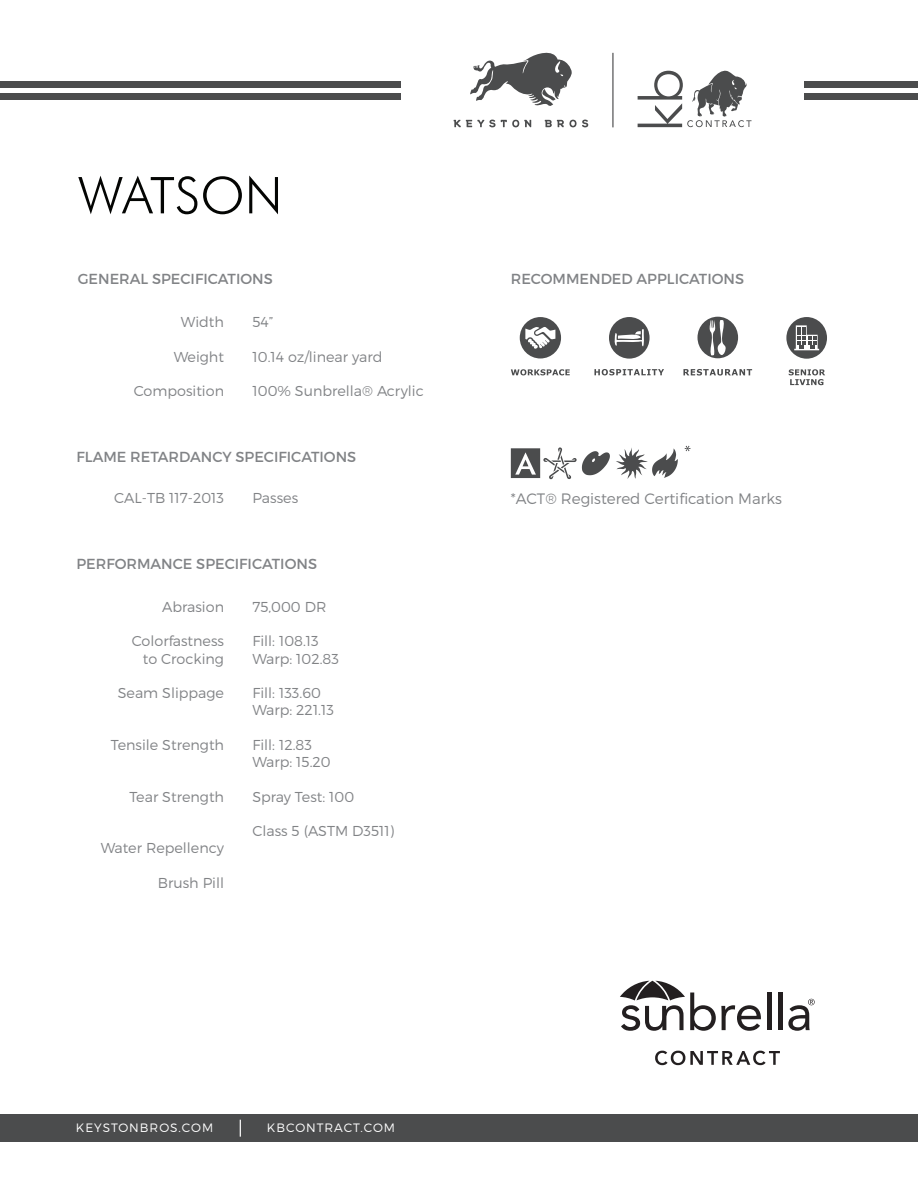
<style>
.page{position:relative;width:918px;height:1188px;background:#fff}
.page>*{position:absolute;margin:0;border:0;box-sizing:border-box;transform-origin:0 0}
.t1{font:300 50.7px "Futura BT";color:#040503}
.t2{font:300 15.15px "Montserrat";color:#818386}
.t3{font:14.55px "Montserrat";color:#818386}
.t4{font:300 14.4px "Montserrat";color:#818386}
.t5{font:300 12.15px "Montserrat";letter-spacing:.08em;color:#fff}
</style>
<div class="page">
<div style="left:0;top:1115px;width:918px;height:27px;background:#4b4c4d"></div>
<svg style="left:240px;top:1120px;width:1px;height:17px"></svg>
<div style="left:0;top:93px;width:400px;height:6px;background:#4b4c4d"></div>
<div style="left:0;top:81px;width:400px;height:6px;background:#4b4c4d"></div>
<div style="left:805px;top:93px;width:113px;height:6px;background:#4b4c4d"></div>
<div style="left:805px;top:81px;width:113px;height:6px;background:#4b4c4d"></div>
<hr style="left:612px;top:53px;width:2px;height:74px;background:#4b4c4d">
<svg style="left:470px;top:52px;width:102px;height:54px"></svg>
<svg style="left:454px;top:120px;width:77px;height:7px"></svg>
<svg style="left:545px;top:120px;width:43px;height:7px"></svg>
<svg style="left:638px;top:70px;width:114px;height:57px"></svg>
<svg style="left:620px;top:981px;width:141px;height:50px"></svg>
<hr style="left:767px;top:993px;width:4px;height:37px;background:#231f20">
<hr style="left:779px;top:993px;width:4px;height:37px;background:#231f20">
<svg style="left:788px;top:999px;width:27px;height:32px"></svg>
<svg style="left:655px;top:1051px;width:125px;height:14px"></svg>
<svg style="left:609px;top:317px;width:41px;height:42px"></svg>
<svg style="left:594px;top:369px;width:70px;height:6px"></svg>
<svg style="left:683px;top:369px;width:69px;height:7px"></svg>
<svg style="left:698px;top:317px;width:40px;height:41px"></svg>
<svg style="left:789px;top:369px;width:36px;height:16px"></svg>
<svg style="left:520px;top:317px;width:41px;height:41px"></svg>
<svg style="left:511px;top:369px;width:59px;height:6px"></svg>
<svg style="left:786px;top:317px;width:41px;height:42px"></svg>
<svg style="left:616px;top:448px;width:62px;height:31px"></svg>
<svg style="left:511px;top:447px;width:99px;height:32px"></svg>
<svg style="left:685px;top:446px;width:5px;height:5px"></svg>
<p class="t1" style="left:78px;top:165px;width:206px">WATSON</p>
<p class="t3" style="left:78px;top:270px;width:197px">GENERAL SPECIFICATIONS</p>
<p class="t4" style="left:181px;top:313px;width:45px">Width</p>
<p class="t4" style="left:174px;top:348px;width:52px">Weight</p>
<p class="t4" style="left:134px;top:382px;width:92px">Composition</p>
<p class="t4" style="left:253px;top:313px;width:22px">54”</p>
<p class="t4" style="left:253px;top:348px;width:132px">10.14 oz/linear yard</p>
<p class="t4" style="left:253px;top:382px;width:173px">100% Sunbrella® Acrylic</p>
<p class="t3" style="left:76px;top:448px;width:281px">FLAME RETARDANCY SPECIFICATIONS</p>
<p class="t4" style="left:114px;top:489px;width:112px">CAL-TB 117-2013</p>
<p class="t4" style="left:252px;top:489px;width:47px">Passes</p>
<p class="t3" style="left:76px;top:555px;width:242px">PERFORMANCE SPECIFICATIONS</p>
<p class="t4" style="left:162px;top:598px;width:63px">Abrasion</p>
<p class="t4" style="left:132px;top:633px;width:94px">Colorfastness</p>
<p class="t4" style="left:143px;top:650px;width:83px">to Crocking</p>
<p class="t4" style="left:118px;top:684px;width:108px">Seam Slippage</p>
<p class="t4" style="left:111px;top:736px;width:115px">Tensile Strength</p>
<p class="t4" style="left:129px;top:788px;width:96px">Tear Strength</p>
<p class="t4" style="left:101px;top:839px;width:125px">Water Repellency</p>
<p class="t4" style="left:158px;top:874px;width:68px">Brush Pill</p>
<p class="t4" style="left:252px;top:598px;width:75px">75,000 DR</p>
<p class="t4" style="left:252px;top:633px;width:68px">Fill: 108.13</p>
<p class="t4" style="left:252px;top:650px;width:88px">Warp: 102.83</p>
<p class="t4" style="left:252px;top:684px;width:70px">Fill: 133.60</p>
<p class="t4" style="left:252px;top:701px;width:83px">Warp: 221.13</p>
<p class="t4" style="left:252px;top:736px;width:61px">Fill: 12.83</p>
<p class="t4" style="left:252px;top:753px;width:80px">Warp: 15.20</p>
<p class="t4" style="left:252px;top:788px;width:103px">Spray Test: 100</p>
<p class="t4" style="left:252px;top:822px;width:144px">Class 5 (ASTM D3511)</p>
<p class="t3" style="left:511px;top:270px;width:235px">RECOMMENDED APPLICATIONS</p>
<p class="t2" style="left:511px;top:489px;width:273px">*ACT® Registered Certification Marks</p>
<p class="t5" style="left:76px;top:1121px;width:139px">KEYSTONBROS.COM</p>
<p class="t5" style="left:267px;top:1121px;width:130px">KBCONTRACT.COM</p>
</div>
